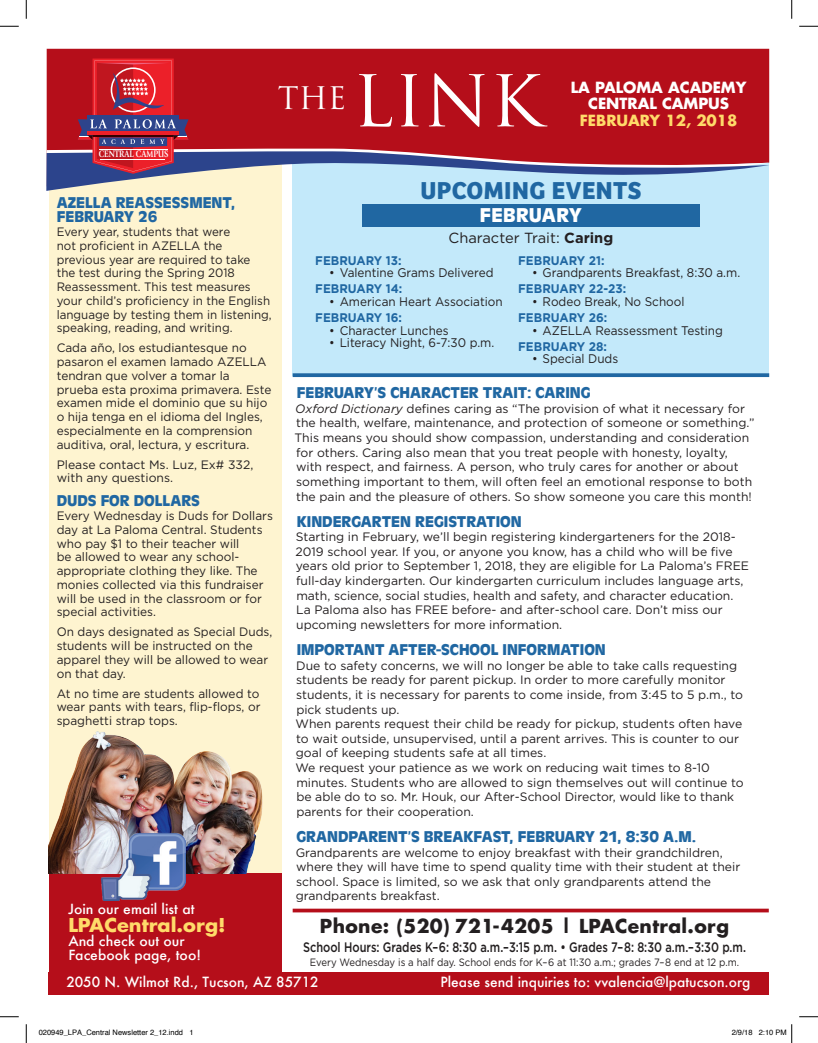
<style>
.page{position:relative;width:818px;height:1043px;background:#fff}
.page>*{position:absolute;margin:0;border:0;box-sizing:border-box;transform-origin:0 0}
.copy{font:69.25px "Trajan";color:#fff}
.copy-2{font:30.25px "Trajan";color:#fff}
.copy-3{font:700 25.38px "Bree";letter-spacing:.02em;color:#2067a2}
.copy-4{font:700 20.88px "Antique Oli T";letter-spacing:.02em;color:#fff}
.Headers{font:700 18.75px "Futura";letter-spacing:.02em;color:#231f20}
.t1{font:700 18.62px "Futura";color:#ffdb6a;scale:1.04 1}
.Headers-2{font:700 16.25px/14.5px "Antique Oli T";color:#2067a2}
.t2{font:700 15px/16.2px "Futura";color:#fff;text-align:center}
.t3{font:700 15px "Futura";color:#ffdb6a}
.copy-5{font:14.62px "Gotham";color:#231f20}
.Headers-3{font:500 13.75px "Futura";color:#fff}
.copy-6{font:500 13.75px "Gotham";color:#231f20;scale:.8 1}
.t4{font:500 13.62px "Futura";color:#fff}
.copy-7{font:12.5px "Gotham";color:#231f20;scale:.94 1}
.copy-8{font:700 12.5px "Gotham";color:#2067a2;scale:.94 1}
.copy-9{font:12.25px/14.6px "Gotham";color:#231f20}
.copy-10{font:12.25px/13.8px "Gotham";color:#231f20;scale:.95 1}
.copy-11{font:10.62px "Gotham";color:#231f20;scale:.9 1}
.t5{font:700 9.88px "Giovanni";color:#fff;scale:.81 1}
.t6{font:7.5px "Helvetica";color:#000}
.s1{font-weight:700}
.s2{font-style:italic}
</style>
<div class="page">
<div style="left:49px;top:161px;width:232px;height:833px;background:#fef4d0"></div>
<div style="left:292px;top:154px;width:477px;height:221px;background:#c3e9fa"></div>
<svg style="left:292px;top:908px;width:476px;height:4px;background:#c13640"></svg>
<div style="left:47px;top:49px;width:722px;height:7px;background:#b50e1a"></div>
<svg style="left:46px;top:56px;width:723px;height:135px;background:#ae3b4c"></svg>
<hr style="left:99px;top:149px;width:69px;height:1px;background:#fff">
<hr style="left:100px;top:159px;width:65px;height:1px;background:#fff">
<div style="left:49px;top:873px;width:232px;height:110px;background:#b50e1a"></div>
<img style="left:49px;top:731px;width:213px;height:142px">
<img style="left:102px;top:832px;width:83px;height:68px">
<div style="left:49px;top:971px;width:719px;height:23px;background:#b50e1a"></div>
<svg style="left:292px;top:373px;width:477px;height:4px;background:#2c70a8"></svg>
<div style="left:362px;top:204px;width:337px;height:22px;background:#2067a2"></div>
<svg style="left:0;top:25px;width:19px;height:2px"></svg>
<svg style="left:799px;top:25px;width:19px;height:2px"></svg>
<svg style="left:0;top:1016px;width:19px;height:1px"></svg>
<svg style="left:799px;top:1016px;width:19px;height:1px"></svg>
<svg style="left:25px;top:0;width:2px;height:19px"></svg>
<svg style="left:25px;top:1024px;width:2px;height:18px"></svg>
<svg style="left:791px;top:0;width:1px;height:19px"></svg>
<svg style="left:791px;top:1024px;width:1px;height:18px"></svg>
<p class="t5" style="left:99px;top:148px;width:88px">CENTRAL CAMPUS</p>
<p class="copy-2" style="left:278px;top:79px;width:70px">the</p>
<p class="copy" style="left:352px;top:59px;width:191px">Link</p>
<p class="t2" style="left:571px;top:79px;width:177px">LA PALOMA ACADEMY<br>CENTRAL CAMPUS</p>
<p class="t3" style="left:579px;top:110px;width:159px">FEBRUARY 12, 2018</p>
<p class="Headers-2" style="left:57px;top:195px;width:180px">AZELLA REASSESSMENT,<br>FEBRUARY 26</p>
<p class="copy-10" style="left:57px;top:225px;width:228px">Every year, students that were<br>not proficient in AZELLA the previous year are required to take the test during the Spring 2018<br>Reassessment. This test measures your child’s proficiency in the English language by testing them in listening, speaking, reading, and writing.</p>
<p class="copy-9" style="left:57px;top:341px;width:216px;line-height:13.8px">Cada año, los estudiantesque no pasaron el examen lamado AZELLA tendran que volver a tomar la prueba esta proxima primavera. Este examen mide el dominio que su hijo o hija tenga en el idioma del Ingles, especialmente en la comprension auditiva, oral, lectura, y escritura.</p>
<p class="copy-9" style="left:57px;top:457px;width:198px;line-height:13.8px">Please contact Ms. Luz, Ex# 332, with any questions.</p>
<p class="Headers-2" style="left:57px;top:493px;width:145px">DUDS FOR DOLLARS</p>
<p class="copy-9" style="left:57px;top:508px;width:218px;line-height:13.8px">Every Wednesday is Duds for Dollars day at La Paloma Central. Students who pay $1 to their teacher will<br>be allowed to wear any school&shy;appropriate clothing they like. The monies collected via this fundraiser will be used in the classroom or for special activities.</p>
<p class="copy-9" style="left:57px;top:625px;width:217px;line-height:13.8px">On days designated as Special Duds, students will be instructed on the apparel they will be allowed to wear on that day.</p>
<p class="copy-9" style="left:57px;top:686px;width:205px;line-height:13.8px;text-align:justify">At no time are students allowed to wear pants with tears, flip-flops, or spaghetti strap tops.</p>
<p class="t4" style="left:68px;top:899px;width:128px">Join our email list at</p>
<p class="t1" style="left:68px;top:912px;width:153px">LPACentral.org!</p>
<p class="t4" style="left:68px;top:932px;width:118px">And check out our</p>
<p class="t4" style="left:68px;top:946px;width:134px">Facebook page, too!</p>
<p class="copy-3" style="left:420px;top:175px;width:223px">UPCOMING EVENTS</p>
<p class="copy-4" style="left:480px;top:203px;width:104px">FEBRUARY</p>
<p class="copy-5" style="left:448px;top:229px;width:166px">Character Trait: <span class="s1">Caring</span></p>
<p class="copy-8" style="left:315px;top:253px;width:93px">FEBRUARY 13:</p>
<p class="copy-7" style="left:329px;top:266px;width:176px">• Valentine Grams Delivered</p>
<p class="copy-8" style="left:315px;top:282px;width:94px">FEBRUARY 14:</p>
<p class="copy-7" style="left:329px;top:294px;width:186px">• American Heart Association</p>
<p class="copy-8" style="left:315px;top:310px;width:94px">FEBRUARY 16:</p>
<p class="copy-7" style="left:329px;top:323px;width:129px">• Character Lunches</p>
<p class="copy-7" style="left:329px;top:336px;width:177px">• Literacy Night, 6-7:30 p.m.</p>
<p class="copy-8" style="left:518px;top:253px;width:93px">FEBRUARY 21:</p>
<p class="copy-7" style="left:532px;top:266px;width:223px">• Grandparents Breakfast, 8:30 a.m.</p>
<p class="copy-8" style="left:518px;top:282px;width:117px">FEBRUARY 22-23:</p>
<p class="copy-7" style="left:532px;top:294px;width:164px">• Rodeo Break, No School</p>
<p class="copy-8" style="left:518px;top:310px;width:96px">FEBRUARY 26:</p>
<p class="copy-7" style="left:532px;top:323px;width:205px">• AZELLA Reassessment Testing</p>
<p class="copy-8" style="left:518px;top:339px;width:96px">FEBRUARY 28:</p>
<p class="copy-7" style="left:532px;top:352px;width:93px">• Special Duds</p>
<p class="Headers-2" style="left:297px;top:385px;width:295px">FEBRUARY’S CHARACTER TRAIT: CARING</p>
<p class="copy-9" style="left:294px;top:401px;width:461px"><span class="s2">Oxford Dictionary</span> defines caring as “The provision of what it necessary for the health, welfare, maintenance, and protection of someone or something.” This means you should show compassion, understanding and consideration for others. Caring also mean that you treat people with honesty, loyalty, with respect, and fairness. A person, who truly cares for another or about something important to them, will often feel an emotional response to both the pain and the pleasure of others. So show someone you care this month!</p>
<p class="Headers-2" style="left:297px;top:513px;width:226px">KINDERGARTEN REGISTRATION</p>
<p class="copy-9" style="left:295px;top:529px;width:455px">Starting in February, we’ll begin registering kindergarteners for the 2018- 2019 school year. If you, or anyone you know, has a child who will be five years old prior to September 1, 2018, they are eligible for La Paloma’s FREE full-day kindergarten. Our kindergarten curriculum includes language arts, math, science, social studies, health and safety, and character education.<br>La Paloma also has FREE before- and after-school care. Don’t miss our upcoming newsletters for more information.</p>
<p class="Headers-2" style="left:297px;top:642px;width:310px">IMPORTANT AFTER-SCHOOL INFORMATION</p>
<p class="copy-9" style="left:296px;top:657px;width:448px">Due to safety concerns, we will no longer be able to take calls requesting students be ready for parent pickup. In order to more carefully monitor students, it is necessary for parents to come inside, from 3:45 to 5 p.m., to pick students up.</p>
<p class="copy-9" style="left:295px;top:716px;width:448px">When parents request their child be ready for pickup, students often have to wait outside, unsupervised, until a parent arrives. This is counter to our goal of keeping students safe at all times.</p>
<p class="copy-9" style="left:295px;top:760px;width:449px">We request your patience as we work on reducing wait times to 8-10 minutes. Students who are allowed to sign themselves out will continue to be able do to so. Mr. Houk, our After-School Director, would like to thank parents for their cooperation.</p>
<p class="Headers-2" style="left:296px;top:829px;width:401px">GRANDPARENT’S BREAKFAST, FEBRUARY 21, 8:30 A.M.</p>
<p class="copy-9" style="left:296px;top:844px;width:446px">Grandparents are welcome to enjoy breakfast with their grandchildren, where they will have time to spend quality time with their student at their school. Space is limited, so we ask that only grandparents attend the grandparents breakfast.</p>
<p class="Headers" style="left:320px;top:912px;width:411px">Phone: (520) 721-4205 | LPACentral.org</p>
<p class="copy-6" style="left:303px;top:939px;width:555px">School Hours: Grades K–6: 8:30 a.m.–3:15 p.m. • Grades 7–8: 8:30 a.m.–3:30 p.m.</p>
<p class="copy-11" style="left:310px;top:956px;width:478px">Every Wednesday is a half day. School ends for K–6 at 11:30 a.m.; grades 7–8 end at 12 p.m.</p>
<p class="Headers-3" style="left:66px;top:972px;width:254px">2050 N. Wilmot Rd., Tucson, AZ 85712</p>
<p class="Headers-3" style="left:440px;top:972px;width:311px">Please send inquiries to: vvalencia@lpatucson.org</p>
<p class="t6" style="left:39px;top:1027px;width:156px">020949_LPA_Central Newsletter 2_12.indd 1</p>
<p class="t6" style="left:731px;top:1027px;width:57px">2/9/18 2:10 PM</p>
</div>
